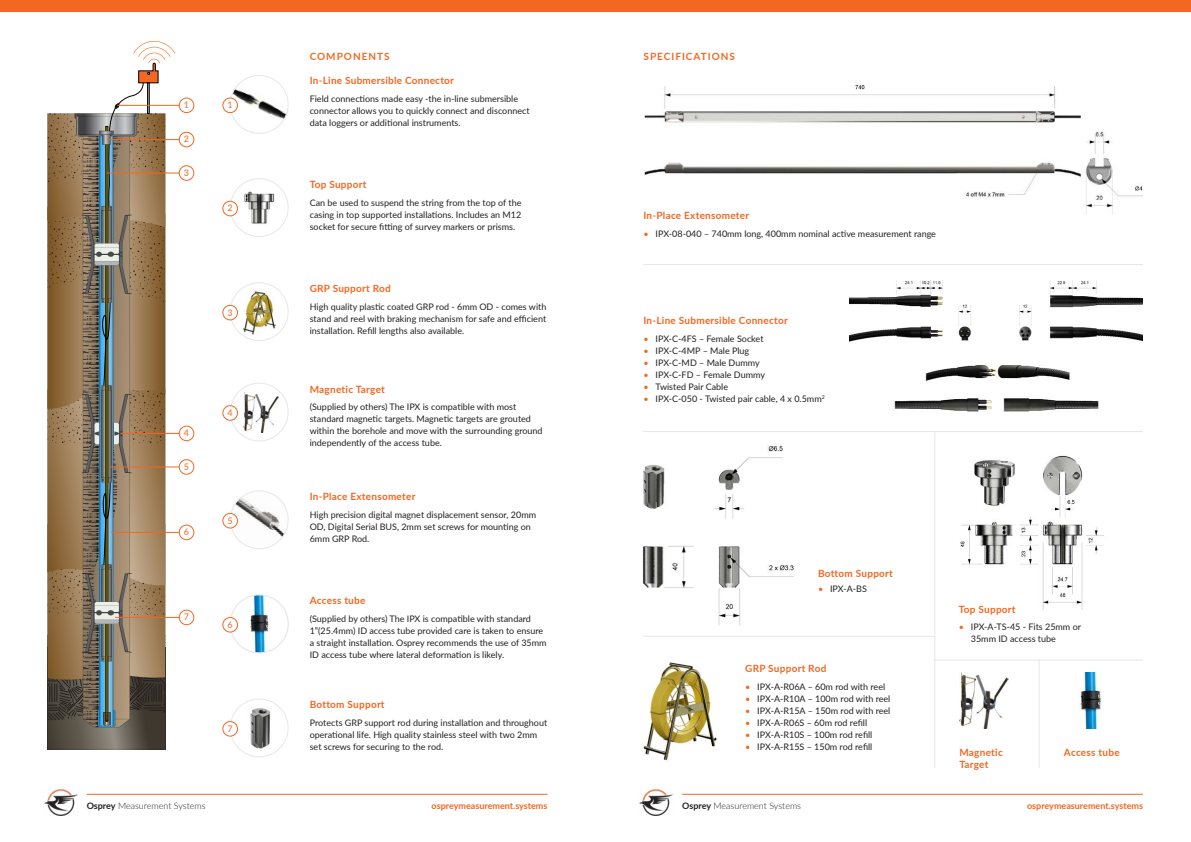
<style>
.page{position:relative;width:1191px;height:842px;background:#fff}
.page>*{position:absolute;margin:0;border:0;box-sizing:border-box;transform-origin:0 0}
.t1{font:700 10px "Lato";letter-spacing:.025em;color:#f26722}
.t2{font:700 10px "Lato";letter-spacing:.1em;color:#f26722}
.t3{font:9px/12px "Lato";color:#231f20}
.t4{font:700 9px "Lato";color:#f26722}
.t5{font:300 9px "Lato";color:#231f20}
.t6{font:9px "Lato";color:#f26722}
.s1{color:#f26722}
.s2{font-weight:700}
</style>
<div class="page">
<hr style="left:87px;top:794px;width:460px;height:1px;background:#f26722">
<img style="left:44px;top:790px;width:34px;height:25px">
<svg style="left:47px;top:727px;width:118px;height:22px;background:#5f594f"></svg>
<svg style="left:47px;top:41px;width:128px;height:686px"></svg>
<hr style="left:682px;top:794px;width:461px;height:1px;background:#f26722">
<img style="left:639px;top:790px;width:34px;height:25px">
<img style="left:230px;top:491px;width:58px;height:58px;border-radius:29px">
<div style="left:230px;top:490px;width:59px;height:59px;border:1px solid #e6e7e8;border-radius:50%"></div>
<div style="left:230px;top:698px;width:59px;height:59px;border:1px solid #e6e7e8;border-radius:50%"></div>
<img style="left:244px;top:191px;width:31px;height:33px">
<img style="left:243px;top:289px;width:35px;height:46px">
<img style="left:250px;top:708px;width:21px;height:41px">
<img style="left:231px;top:82px;width:56px;height:40px">
<hr style="left:107px;top:139px;width:72px;height:1px;background:#f26722">
<hr style="left:117px;top:105px;width:62px;height:1px;background:#f26722">
<hr style="left:107px;top:173px;width:72px;height:1px;background:#f26722">
<hr style="left:121px;top:433px;width:58px;height:1px;background:#f26722">
<hr style="left:110px;top:467px;width:69px;height:1px;background:#f26722">
<hr style="left:115px;top:617px;width:64px;height:1px;background:#f26722">
<div style="left:179px;top:132px;width:15px;height:15px;border:1px solid #f26722;border-radius:50%"></div>
<div style="left:223px;top:513px;width:14px;height:15px;background:#fff;border-radius:50%"></div>
<div style="left:222px;top:513px;width:16px;height:15px;border:1px solid #f26722;border-radius:50%"></div>
<div style="left:223px;top:721px;width:14px;height:15px;background:#fff;border-radius:50%"></div>
<div style="left:222px;top:721px;width:16px;height:15px;border:1px solid #f26722;border-radius:50%"></div>
<div style="left:179px;top:98px;width:15px;height:15px;border:1px solid #f26722;border-radius:50%"></div>
<div style="left:179px;top:165px;width:15px;height:16px;border:1px solid #f26722;border-radius:50%"></div>
<div style="left:179px;top:426px;width:15px;height:15px;border:1px solid #f26722;border-radius:50%"></div>
<div style="left:179px;top:459px;width:15px;height:16px;border:1px solid #f26722;border-radius:50%"></div>
<div style="left:179px;top:610px;width:15px;height:15px;border:1px solid #f26722;border-radius:50%"></div>
<img style="left:230px;top:595px;width:58px;height:58px;border-radius:29px">
<div style="left:230px;top:594px;width:59px;height:59px;border:1px solid #e6e7e8;border-radius:50%"></div>
<div style="left:223px;top:617px;width:14px;height:15px;background:#fff;border-radius:50%"></div>
<div style="left:222px;top:617px;width:16px;height:15px;border:1px solid #f26722;border-radius:50%"></div>
<img style="left:243px;top:392px;width:35px;height:40px">
<div style="left:230px;top:383px;width:59px;height:58px;border:1px solid #e6e7e8;border-radius:50%"></div>
<img style="left:643px;top:662px;width:74px;height:99px">
<img style="left:644px;top:84px;width:499px;height:130px">
<img style="left:642px;top:445px;width:152px;height:181px">
<hr style="left:111px;top:532px;width:68px;height:1px;background:#f26722">
<div style="left:179px;top:525px;width:15px;height:15px;border:1px solid #f26722;border-radius:50%"></div>
<div style="left:223px;top:406px;width:14px;height:14px;background:#fff;border-radius:50%"></div>
<div style="left:222px;top:405px;width:16px;height:16px;border:1px solid #f26722;border-radius:50%"></div>
<div style="left:0;top:0;width:1191px;height:11px;background:#f26722"></div>
<img style="left:849px;top:280px;width:294px;height:132px">
<div style="left:230px;top:75px;width:59px;height:59px;border:1px solid #e6e7e8;border-radius:50%"></div>
<div style="left:223px;top:98px;width:14px;height:15px;background:#fff;border-radius:50%"></div>
<div style="left:222px;top:98px;width:16px;height:15px;border:1px solid #f26722;border-radius:50%"></div>
<div style="left:230px;top:282px;width:59px;height:59px;border:1px solid #e6e7e8;border-radius:50%"></div>
<div style="left:223px;top:305px;width:14px;height:15px;background:#fff;border-radius:50%"></div>
<div style="left:222px;top:305px;width:16px;height:15px;border:1px solid #f26722;border-radius:50%"></div>
<div style="left:230px;top:178px;width:59px;height:59px;border:1px solid #e6e7e8;border-radius:50%"></div>
<div style="left:223px;top:201px;width:14px;height:15px;background:#fff;border-radius:50%"></div>
<div style="left:222px;top:201px;width:16px;height:15px;border:1px solid #f26722;border-radius:50%"></div>
<hr style="left:643px;top:636px;width:292px;height:1px;background:#e6e7e8">
<hr style="left:934px;top:660px;width:209px;height:1px;background:#e6e7e8">
<hr style="left:934px;top:432px;width:1px;height:336px;background:#e6e7e8">
<hr style="left:1038px;top:660px;width:1px;height:108px;background:#e6e7e8">
<hr style="left:643px;top:264px;width:500px;height:1px;background:#e6e7e8">
<hr style="left:643px;top:431px;width:500px;height:1px;background:#e6e7e8">
<img style="left:960px;top:455px;width:144px;height:154px">
<img style="left:959px;top:672px;width:49px;height:56px">
<img style="left:1080px;top:672px;width:21px;height:56px">
<p class="t6" style="left:184px;top:99px;width:7px">1</p>
<p class="t6" style="left:184px;top:133px;width:7px">2</p>
<p class="t6" style="left:184px;top:166px;width:7px">3</p>
<p class="t6" style="left:227px;top:99px;width:7px">1</p>
<p class="t6" style="left:227px;top:202px;width:7px">2</p>
<p class="t6" style="left:184px;top:427px;width:7px">4</p>
<p class="t6" style="left:184px;top:460px;width:7px">5</p>
<p class="t6" style="left:184px;top:526px;width:7px">6</p>
<p class="t6" style="left:184px;top:611px;width:7px">7</p>
<p class="t6" style="left:227px;top:306px;width:7px">3</p>
<p class="t6" style="left:227px;top:406px;width:7px">4</p>
<p class="t6" style="left:227px;top:514px;width:7px">5</p>
<p class="t6" style="left:227px;top:618px;width:7px">6</p>
<p class="t6" style="left:227px;top:722px;width:7px">7</p>
<p class="t2" style="left:310px;top:49px;width:81px">COMPONENTS</p>
<p class="t1" style="left:310px;top:73px;width:146px">In-Line Submersible Connector</p>
<p class="t3" style="left:310px;top:92px;width:221px">Field connections made easy -the in-line submersible connector allows you to quickly connect and disconnect data loggers or additional instruments.</p>
<p class="t1" style="left:310px;top:177px;width:58px">Top Support</p>
<p class="t3" style="left:310px;top:196px;width:213px;text-align:justify">Can be used to suspend the string from the top of the casing in top supported installations. Includes an M12 socket for secure fitting of survey markers or prisms.</p>
<p class="t1" style="left:310px;top:281px;width:83px">GRP Support Rod</p>
<p class="t3" style="left:310px;top:300px;width:238px;text-align:justify">High quality plastic coated GRP rod - 6mm OD - comes with stand and reel with braking mechanism for safe and efficient installation. Refill lengths also available.</p>
<p class="t1" style="left:310px;top:381px;width:77px">Magnetic Target</p>
<p class="t3" style="left:310px;top:400px;width:234px">(Supplied by others) The IPX is compatible with most standard magnetic targets. Magnetic targets are grouted within the borehole and move with the surrounding ground independently of the access tube.</p>
<p class="t1" style="left:310px;top:489px;width:107px">In-Place Extensometer</p>
<p class="t3" style="left:310px;top:508px;width:228px">High precision digital magnet displacement sensor, 20mm<br>OD, Digital Serial BUS, 2mm set screws for mounting on<br>6mm GRP Rod.</p>
<p class="t1" style="left:310px;top:593px;width:57px">Access tube</p>
<p class="t3" style="left:310px;top:612px;width:238px">(Supplied by others) The IPX is compatible with standard 1”(25.4mm) ID access tube provided care is taken to ensure a straight installation. Osprey recommends the use of 35mm ID access tube where lateral deformation is likely.</p>
<p class="t1" style="left:310px;top:697px;width:76px">Bottom Support</p>
<p class="t3" style="left:310px;top:716px;width:239px">Protects GRP support rod during installation and throughout operational life. High quality stainless steel with two 2mm set screws for securing to the rod.</p>
<p class="t2" style="left:643px;top:49px;width:93px">SPECIFICATIONS</p>
<p class="t1" style="left:643px;top:208px;width:107px">In-Place Extensometer</p>
<p class="t3" style="left:643px;top:227px;width:294px"><span class="s1">•</span> IPX-08-040 – 740mm long, 400mm nominal active measurement range</p>
<p class="t1" style="left:643px;top:313px;width:146px">In-Line Submersible Connector</p>
<p class="t3" style="left:643px;top:332px;width:122px"><span class="s1">•</span> IPX-C-4FS – Female Socket</p>
<p class="t3" style="left:643px;top:344px;width:107px"><span class="s1">•</span> IPX-C-4MP – Male Plug</p>
<p class="t3" style="left:643px;top:356px;width:118px"><span class="s1">•</span> IPX-C-MD – Male Dummy</p>
<p class="t3" style="left:643px;top:368px;width:123px"><span class="s1">•</span> IPX-C-FD – Female Dummy</p>
<p class="t3" style="left:643px;top:380px;width:86px"><span class="s1">•</span> Twisted Pair Cable</p>
<p class="t3" style="left:643px;top:392px;width:183px"><span class="s1">•</span> IPX-C-050 - Twisted pair cable, 4 x 0.5mm<sup>2</sup></p>
<p class="t1" style="left:818px;top:566px;width:76px">Bottom Support</p>
<p class="t3" style="left:818px;top:582px;width:50px"><span class="s1">•</span> IPX-A-BS</p>
<p class="t1" style="left:745px;top:661px;width:83px">GRP Support Rod</p>
<p class="t3" style="left:745px;top:680px;width:141px"><span class="s1">•</span> IPX-A-R06A – 60m rod with reel</p>
<p class="t3" style="left:745px;top:692px;width:147px"><span class="s1">•</span> IPX-A-R10A – 100m rod with reel</p>
<p class="t3" style="left:745px;top:704px;width:147px"><span class="s1">•</span> IPX-A-R15A – 150m rod with reel</p>
<p class="t3" style="left:745px;top:716px;width:123px"><span class="s1">•</span> IPX-A-R06S – 60m rod refill</p>
<p class="t3" style="left:745px;top:728px;width:129px"><span class="s1">•</span> IPX-A-R10S – 100m rod refill</p>
<p class="t3" style="left:745px;top:740px;width:129px"><span class="s1">•</span> IPX-A-R15S – 150m rod refill</p>
<p class="t1" style="left:959px;top:602px;width:58px">Top Support</p>
<p class="t3" style="left:971px;top:621px;width:112px;text-indent:-12px"><span class="s1">•</span> IPX-A-TS-45 - Fits 25mm or<br>35mm ID access tube</p>
<p class="t1" style="left:959px;top:745px;width:45px">Magnetic</p>
<p class="t1" style="left:1064px;top:745px;width:57px">Access tube</p>
<p class="t1" style="left:959px;top:757px;width:31px">Target</p>
<p class="t5" style="left:87px;top:800px;width:120px"><span class="s2">Osprey</span> Measurement Systems</p>
<p class="t4" style="left:431px;top:799px;width:117px">ospreymeasurement.systems</p>
<p class="t5" style="left:682px;top:800px;width:120px"><span class="s2">Osprey</span> Measurement Systems</p>
<p class="t4" style="left:1027px;top:799px;width:117px">ospreymeasurement.systems</p>
</div>
